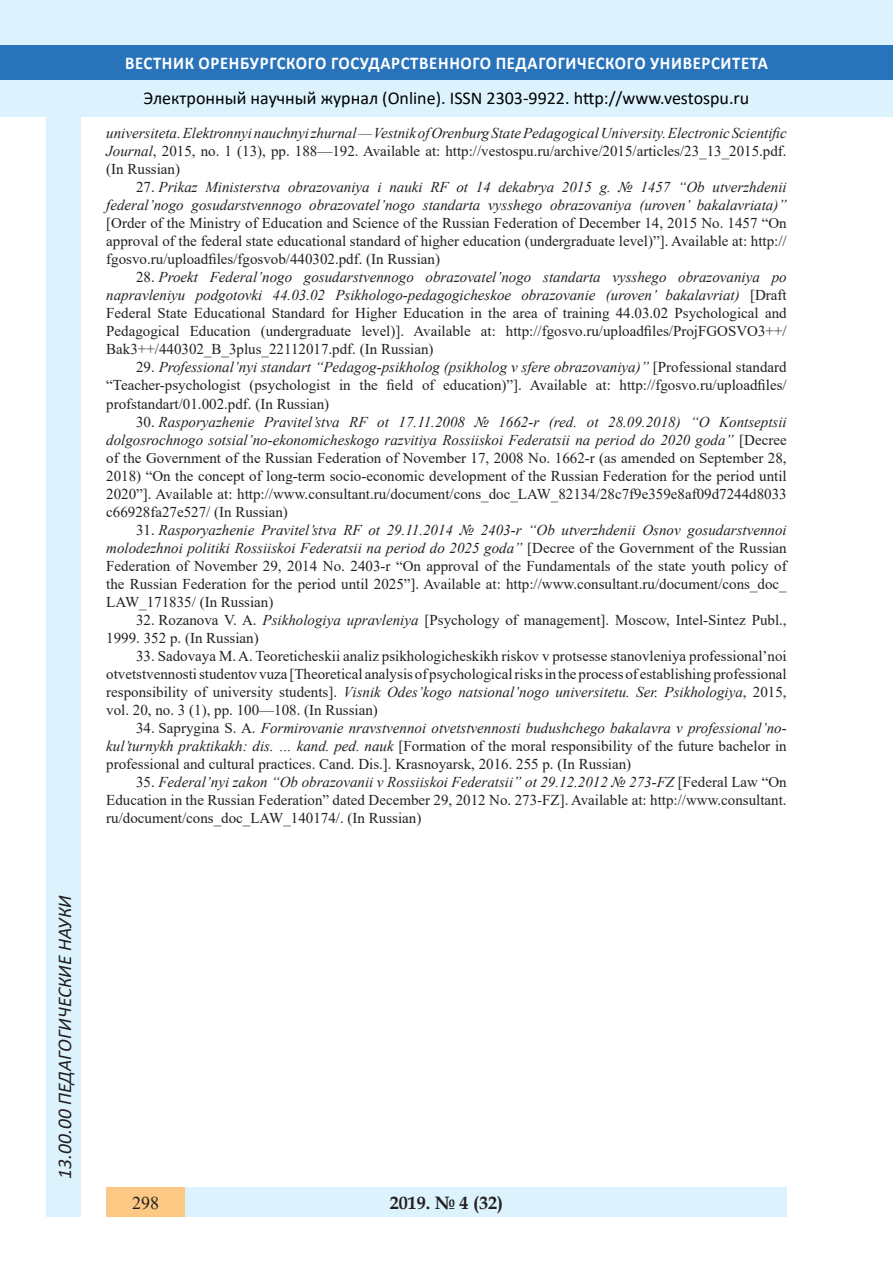
<style>
.page{position:relative;width:893px;height:1263px;background:#fff}
.page>*{position:absolute;margin:0;border:0;box-sizing:border-box;transform-origin:0 0}
.t1{font:italic 19.5px "Calibri";color:#231f20}
.t2{font:18px "Calibri";color:#000}
.t3{font:700 18px "Calibri";letter-spacing:.04em;color:#fff;scale:.93 1}
.t4{font:700 18px "Book Antiqua";color:#231f20}
.t5{font:18px "Times New Roman";color:#231f20}
.литература{font:15px/18px "Times New Roman";color:#231f20;text-align:justify}
.литература-2{font:italic 15px/18px "Times New Roman";color:#231f20;text-align:justify}
.s1{font-style:normal}
.s2{font-style:italic}
</style>
<div class="page">
<div style="left:0;top:0;width:893px;height:116px;background:#dcf2fc"></div>
<div style="left:0;top:45px;width:893px;height:34px;background:#2873ba"></div>
<div style="left:106px;top:1188px;width:681px;height:29px;background:#dcf2fc"></div>
<div style="left:106px;top:1188px;width:79px;height:29px;background:#fdc784"></div>
<div style="left:47px;top:116px;width:34px;height:1101px;background:#dcf2fc"></div>
<h1 class="t1" style="left:51px;top:1179px;width:285px;rotate:-90deg">13.00.00 ПЕДАГОГИЧЕСКИЕ НАУКИ</h1>
<h1 class="t1" style="left:51px;top:1105px;width:206px;rotate:-90deg">БИОЛОГИЧЕСКИЕ НАУКИ</h1>
<h1 class="t1" style="left:51px;top:1179px;width:11px;rotate:-90deg">0</h1>
<p class="t3" style="left:125px;top:50px;width:693px">ВЕСТНИК ОРЕНБУРГСКОГО ГОСУДАРСТВЕННОГО ПЕДАГОГИЧЕСКОГО УНИВЕРСИТЕТА</p>
<p class="t2" style="left:144px;top:85px;width:607px">Электронный научный журнал (Online). ISSN 2303-9922. http://www.vestospu.ru</p>
<p class="t2" style="left:583px;top:85px;width:13px">t</p>
<p class="литература-2" style="left:106px;top:124px;width:682px">universiteta. Elektronnyi nauchnyi zhurnal — Vestnik of Orenburg State Pedagogical University. Electronic Scientific Journal<span class="s1">, 2015, no. 1 (13), pp. 188—192. Available at: http://vestospu.ru/archive/2015/articles/23_13_2015.pdf. (In Russian)</span></p>
<p class="литература" style="left:106px;top:178px;width:682px;text-indent:30px">27. <span class="s2">Prikaz Ministerstva obrazovaniya i nauki RF ot 14 dekabrya 2015 g. № 1457 “Ob utverzhdenii federal’nogo gosudarstvennogo obrazovatel’nogo standarta vysshego obrazovaniya (uroven’ bakalavriata)” </span>[Order of the Ministry of Education and Science of the Russian Federation of December 14, 2015 No. 1457 “On approval of the federal state educational standard of higher education (undergraduate level)”]. Available at: http:// fgosvo.ru/uploadfiles/fgosvob/440302.pdf. (In Russian)</p>
<p class="литература" style="left:106px;top:268px;width:682px;text-indent:30px">28. <span class="s2">Proekt Federal’nogo gosudarstvennogo obrazovatel’nogo standarta vysshego obrazovaniya po napravleniyu podgotovki 44.03.02 Psikhologo-pedagogicheskoe obrazovanie (uroven’ bakalavriat)</span> [Draft Federal State Educational Standard for Higher Education in the area of training 44.03.02 Psychological and Pedagogical Education (undergraduate level)]. Available at: http://fgosvo.ru/uploadfiles/ProjFGOSVO3++/ Bak3++/440302_B_3plus_22112017.pdf. (In Russian)</p>
<p class="литература" style="left:106px;top:358px;width:682px;text-indent:30px">29. <span class="s2">Professional’nyi standart “Pedagog-psikholog (psikholog v sfere obrazovaniya)”</span> [Professional standard “Teacher-psychologist (psychologist in the field of education)”]. Available at: http://fgosvo.ru/uploadfiles/ profstandart/01.002.pdf. (In Russian)</p>
<p class="литература" style="left:106px;top:412px;width:682px;text-indent:30px">30. <span class="s2">Rasporyazhenie Pravitel’stva RF ot 17.11.2008 № 1662-r (red. ot 28.09.2018) “O Kontseptsii dolgosrochnogo sotsial’no-ekonomicheskogo razvitiya Rossiiskoi Federatsii na period do 2020 goda”</span> [Decree of the Government of the Russian Federation of November 17, 2008 No. 1662-r (as amended on September 28, 2018) “On the concept of long-term socio-economic development of the Russian Federation for the period until 2020”]. Available at: http://www.consultant.ru/document/cons_doc_LAW_82134/28c7f9e359e8af09d7244d8033 c66928fa27e527/ (In Russian)</p>
<p class="литература" style="left:106px;top:520px;width:682px;text-indent:30px">31. <span class="s2">Rasporyazhenie Pravitel’stva RF ot 29.11.2014 № 2403-r “Ob utverzhdenii Osnov gosudarstvennoi molodezhnoi politiki Rossiiskoi Federatsii na period do 2025 goda”</span> [Decree of the Government of the Russian Federation of November 29, 2014 No. 2403-r “On approval of the Fundamentals of the state youth policy of the Russian Federation for the period until 2025”]. Available at: http://www.consultant.ru/document/cons_doc_ LAW_171835/ (In Russian)</p>
<p class="литература" style="left:106px;top:610px;width:682px;text-indent:30px">32. Rozanova V. A. <span class="s2">Psikhologiya upravleniya</span> [Psychology of management]. Moscow, Intel-Sintez Publ.,<br>1999. 352 p. (In Russian)</p>
<p class="литература" style="left:106px;top:646px;width:682px;text-indent:30px">33. Sadovaya M. A. Teoreticheskii analiz psikhologicheskikh riskov v protsesse stanovleniya professional’noi otvetstvennosti studentov vuza [Theoretical analysis of psychological risks in the process of establishing professional responsibility of university students]. <span class="s2">Vіsnik Odes’kogo natsіonal’nogo unіversitetu. Ser. Psikhologіya</span>, 2015, vol. 20, no. 3 (1), pp. 100—108. (In Russian)</p>
<p class="литература" style="left:106px;top:719px;width:682px;text-indent:30px">34. Saprygina S. A. <span class="s2">Formirovanie nravstvennoi otvetstvennosti budushchego bakalavra v professional’no&shy;kul’turnykh praktikakh: dis. … kand. ped. nauk</span> [Formation of the moral responsibility of the future bachelor in professional and cultural practices. Cand. Dis.]. Krasnoyarsk, 2016. 255 p. (In Russian)</p>
<p class="литература" style="left:106px;top:773px;width:682px;text-indent:30px">35. <span class="s2">Federal’nyi zakon “Ob obrazovanii v Rossiiskoi Federatsii” ot 29.12.2012 № 273-FZ</span> [Federal Law “On Education in the Russian Federation” dated December 29, 2012 No. 273-FZ]. Available at: http://www.consultant. ru/document/cons_doc_LAW_140174/. (In Russian)</p>
<p class="t4" style="left:390px;top:1190px;width:115px">2019. № 4 (32)</p>
<p class="t5" style="left:132px;top:1190px;width:28px">298</p>
<p class="t4" style="left:417px;top:1190px;width:10px">8</p>
<p class="t4" style="left:460px;top:1190px;width:39px">2 26</p>
</div>
